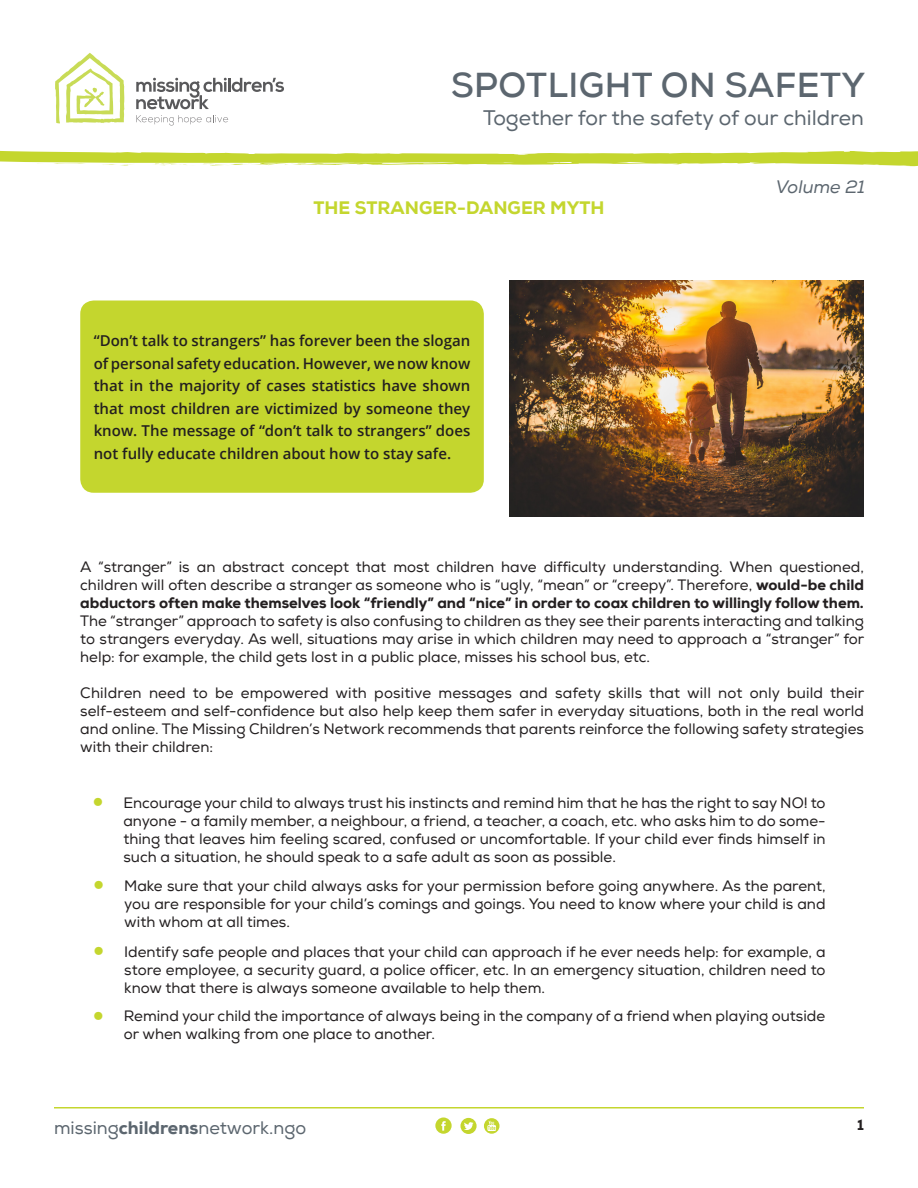
<style>
.page{position:relative;width:918px;height:1188px;background:#fff}
.page>*{position:absolute;margin:0;border:0;box-sizing:border-box;transform-origin:0 0}
.t1{font:700 34.5px "Nexa";letter-spacing:.015em;color:#5c666f}
.t2{font:22.5px "Trade Gothic LT Std";color:#c4d62e}
.t3{font:21px "Nexa";color:#5c666f}
.t4{font:18px "Nexa";color:#5c666f}
.t5{font:800 18px "Nexa";color:#c4d62e}
.t6{font:italic 18px "Nexa";color:#5c666f}
.t7{font:15px/18px "Nexa";color:#231f20;text-align:justify}
.t8{font:600 15px/22.5px "Open Sans";color:#231f20;text-align:justify}
.t9{font:800 15px "Nexa";color:#231f20}
.s1{font-weight:800}
</style>
<div class="page">
<hr style="left:54px;top:1107px;width:810px;height:1px;background:#c4d62e">
<svg style="left:484px;top:1118px;width:15px;height:16px"></svg>
<svg style="left:435px;top:1117px;width:17px;height:17px"></svg>
<svg style="left:460px;top:1118px;width:17px;height:16px"></svg>
<svg style="left:0;top:150px;width:918px;height:16px"></svg>
<svg style="left:55px;top:53px;width:70px;height:71px"></svg>
<svg style="left:136px;top:77px;width:148px;height:32px"></svg>
<svg style="left:136px;top:115px;width:92px;height:11px"></svg>
<div style="left:80px;top:301px;width:404px;height:192px;background:#c4d62e;border-radius:14px"></div>
<img style="left:509px;top:281px;width:355px;height:236px">
<h1 class="t1" style="left:451px;top:63px;width:416px">SPOTLIGHT ON SAFETY</h1>
<h3 class="t3" style="left:483px;top:105px;width:382px">Together for the safety of our children</h3>
<p class="t5" style="left:314px;top:196px;width:292px">THE STRANGER-DANGER MYTH</p>
<p class="t8" style="left:94px;top:329px;width:378px">“Don’t talk to strangers” has forever been the slogan of personal safety education. However, we now know that in the majority of cases statistics have shown that most children are victimized by someone they know. The message of “don’t talk to strangers” does not fully educate children about how to stay safe.</p>
<p class="t6" style="left:776px;top:175px;width:91px">Volume 21</p>
<p class="t7" style="left:80px;top:558px;width:786px">A “stranger” is an abstract concept that most children have difficulty understanding. When questioned, children will often describe a stranger as someone who is “ugly, “mean” or “creepy”. Therefore, <span class="s1">would-be child abductors often make themselves look “friendly” and “nice” in order to coax children to willingly follow them.<br></span>The “stranger” approach to safety is also confusing to children as they see their parents interacting and talking to strangers everyday. As well, situations may arise in which children may need to approach a “stranger” for help: for example, the child gets lost in a public place, misses his school bus, etc.</p>
<p class="t7" style="left:80px;top:684px;width:786px">Children need to be empowered with positive messages and safety skills that will not only build their self-esteem and self-confidence but also help keep them safer in everyday situations, both in the real world and online. The Missing Children’s Network recommends that parents reinforce the following safety strategies with their children:</p>
<p class="t2" style="left:92px;top:788px;width:13px">•</p>
<p class="t2" style="left:93px;top:872px;width:13px">•</p>
<p class="t2" style="left:93px;top:938px;width:13px">•</p>
<p class="t2" style="left:93px;top:1002px;width:13px">•</p>
<p class="t7" style="left:123px;top:794px;width:704px">Encourage your child to always trust his instincts and remind him that he has the right to say NO! to anyone - a family member, a neighbour, a friend, a teacher, a coach, etc. who asks him to do some&shy;thing that leaves him feeling scared, confused or uncomfortable. If your child ever finds himself in such a situation, he should speak to a safe adult as soon as possible.</p>
<p class="t7" style="left:124px;top:877px;width:703px">Make sure that your child always asks for your permission before going anywhere. As the parent, you are responsible for your child’s comings and goings. You need to know where your child is and with whom at all times.</p>
<p class="t7" style="left:124px;top:943px;width:703px">Identify safe people and places that your child can approach if he ever needs help: for example, a store employee, a security guard, a police officer, etc. In an emergency situation, children need to know that there is always someone available to help them.</p>
<p class="t7" style="left:124px;top:1008px;width:703px">Remind your child the importance of always being in the company of a friend when playing outside or when walking from one place to another.</p>
<p class="t4" style="left:54px;top:1117px;width:254px">missing<span class="s1">childrens</span>network.ngo</p>
<p class="t9" style="left:857px;top:1115px;width:8px">1</p>
</div>
